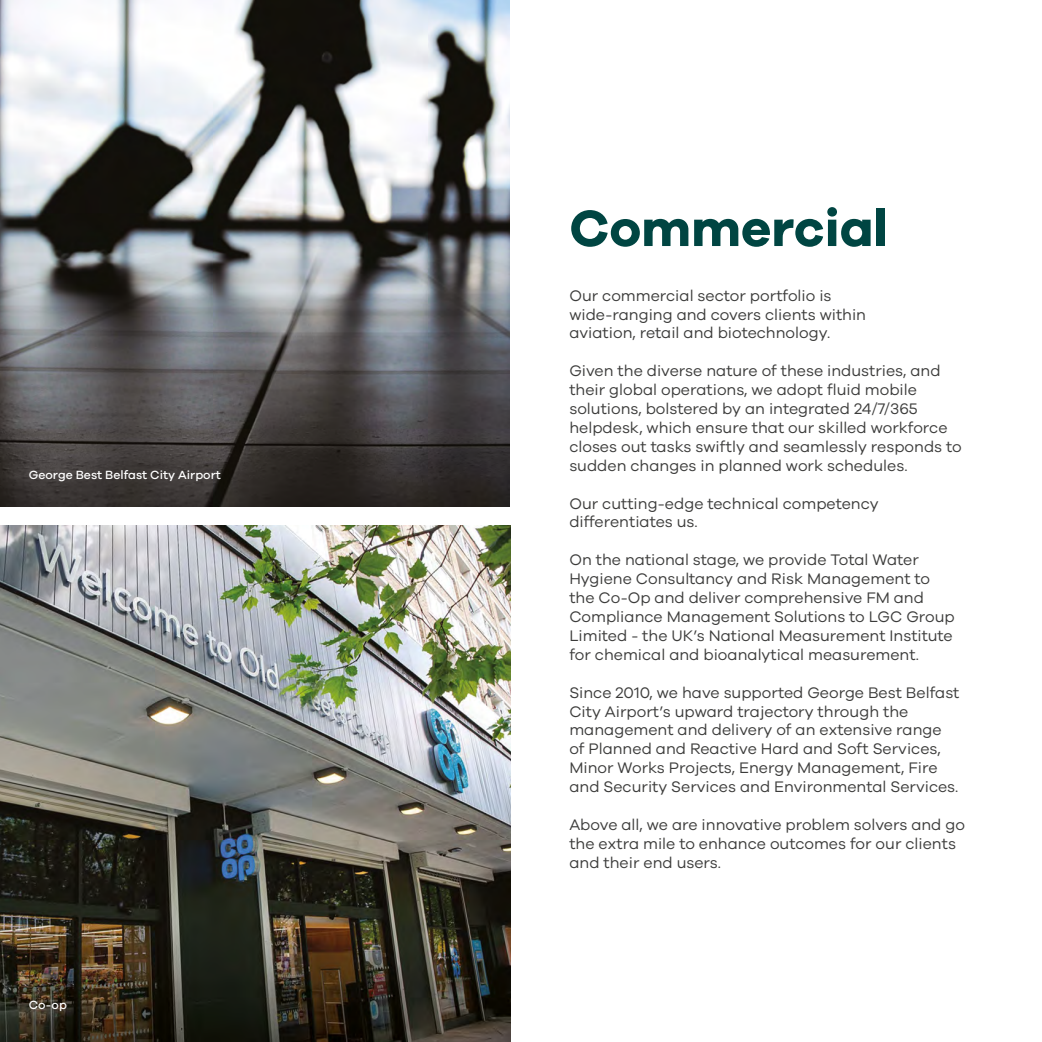
<style>
.page{position:relative;width:1042px;height:1042px;background:#fff}
.page>*{position:absolute;margin:0;border:0;box-sizing:border-box;transform-origin:0 0}
.t1{font:700 52.5px "Galano Grotesque";color:#004542}
.t2{font:15.75px/18.9px "Galano Grotesque";color:#3c3c3b}
.t3{font:500 12.25px "Galano Grotesque";color:#fff}
</style>
<div class="page">
<img style="left:0;top:0;width:510px;height:506px">
<img style="left:0;top:526px;width:510px;height:516px">
<p class="t3" style="left:29px;top:467px;width:194px">George Best Belfast City Airport</p>
<p class="t3" style="left:29px;top:998px;width:40px">Co-op</p>
<h1 class="t1" style="left:569px;top:196px;width:320px">Commercial</h1>
<p class="t2" style="left:569px;top:285px;width:298px">Our commercial sector portfolio is wide-ranging and covers clients within aviation, retail and biotechnology.</p>
<p class="t2" style="left:569px;top:361px;width:394px">Given the diverse nature of these industries, and their global operations, we adopt fluid mobile solutions, bolstered by an integrated 24/7/365 helpdesk, which ensure that our skilled workforce closes out tasks swiftly and seamlessly responds to sudden changes in planned work schedules.</p>
<p class="t2" style="left:569px;top:493px;width:311px">Our cutting-edge technical competency differentiates us.</p>
<p class="t2" style="left:569px;top:550px;width:387px">On the national stage, we provide Total Water Hygiene Consultancy and Risk Management to the Co-Op and deliver comprehensive FM and Compliance Management Solutions to LGC Group Limited - the UK’s National Measurement Institute for chemical and bioanalytical measurement.</p>
<p class="t2" style="left:569px;top:682px;width:392px">Since 2010, we have supported George Best Belfast City Airport’s upward trajectory through the management and delivery of an extensive range of Planned and Reactive Hard and Soft Services, Minor Works Projects, Energy Management, Fire and Security Services and Environmental Services.</p>
<p class="t2" style="left:569px;top:814px;width:397px">Above all, we are innovative problem solvers and go the extra mile to enhance outcomes for our clients and their end users.</p>
</div>
